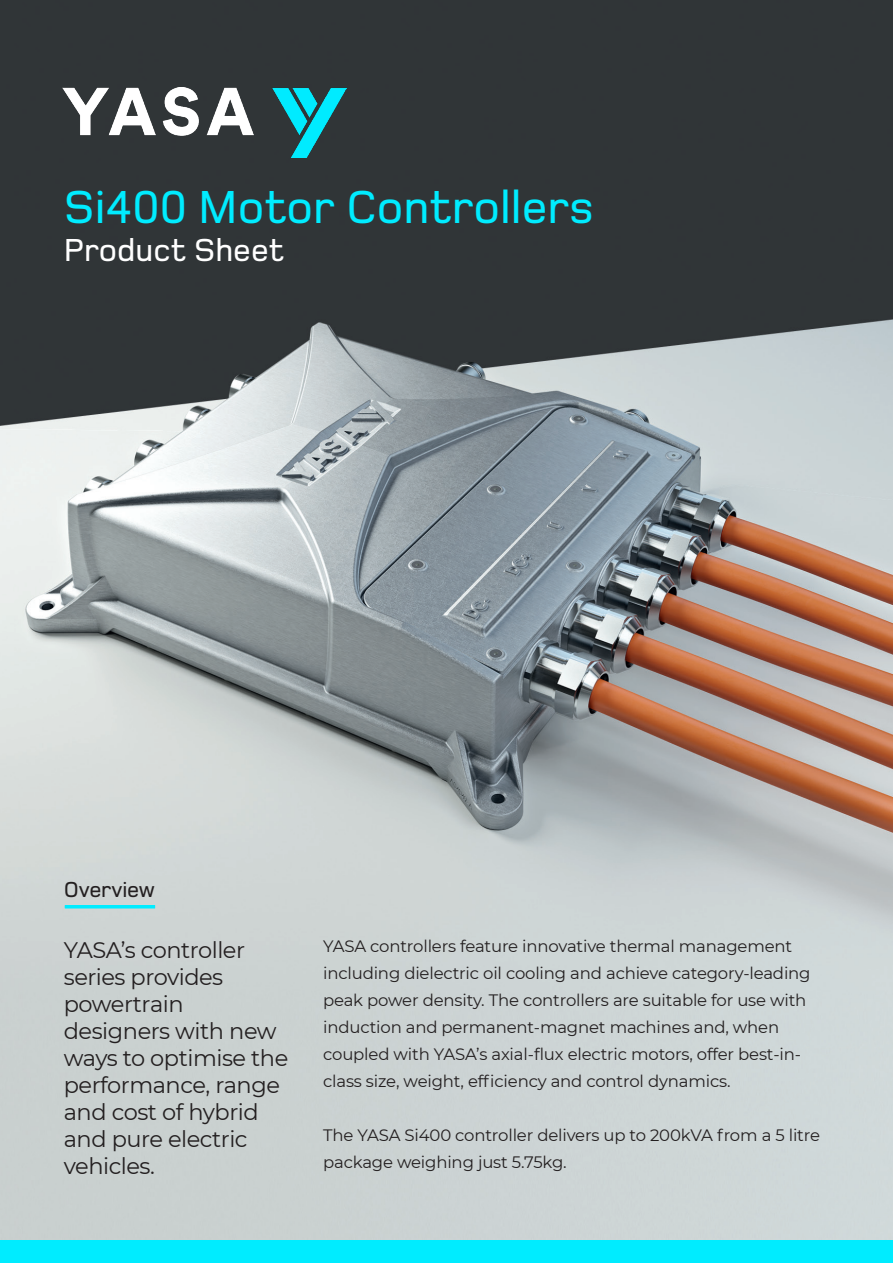
<style>
.page{position:relative;width:893px;height:1263px;background:#fff}
.page>*{position:absolute;margin:0;border:0;box-sizing:border-box;transform-origin:0 0}
.t1{font:500 48px "Foundry Monoline";color:#00ecff}
.t2{font:500 33px "Foundry Monoline";color:#fff}
.t3{font:22.5px/27px "Montserrat";letter-spacing:-.02em;color:#231f20}
.t4{font:500 22.5px "Foundry Monoline";letter-spacing:-.01em;color:#231f20}
.t5{font:16.5px/27px "Montserrat";letter-spacing:-.01em;color:#231f20}
</style>
<div class="page">
<img style="left:0;top:0;width:893px;height:1241px">
<img style="left:63px;top:87px;width:284px;height:71px">
<hr style="left:65px;top:905px;width:90px;height:3px;background:#00ecff">
<div style="left:0;top:1241px;width:893px;height:22px;background:#00ecff"></div>
<p class="t1" style="left:64px;top:182px;width:531px">Si400 Motor Controllers</p>
<p class="t2" style="left:64px;top:232px;width:222px">Product Sheet</p>
<p class="t4" style="left:64px;top:878px;width:93px">Overview</p>
<p class="t3" style="left:64px;top:936px;width:226px">YASA’s controller series provides powertrain designers with new ways to optimise the performance, range and cost of hybrid and pure electric vehicles.</p>
<p class="t5" style="left:323px;top:932px;width:489px">YASA controllers feature innovative thermal management including dielectric oil cooling and achieve category-leading peak power density. The controllers are suitable for use with induction and permanent-magnet machines and, when coupled with YASA’s axial-flux electric motors, offer best-in&shy;class size, weight, efficiency and control dynamics.</p>
<p class="t5" style="left:323px;top:1121px;width:498px">The YASA Si400 controller delivers up to 200kVA from a 5 litre package weighing just 5.75kg.</p>
</div>
